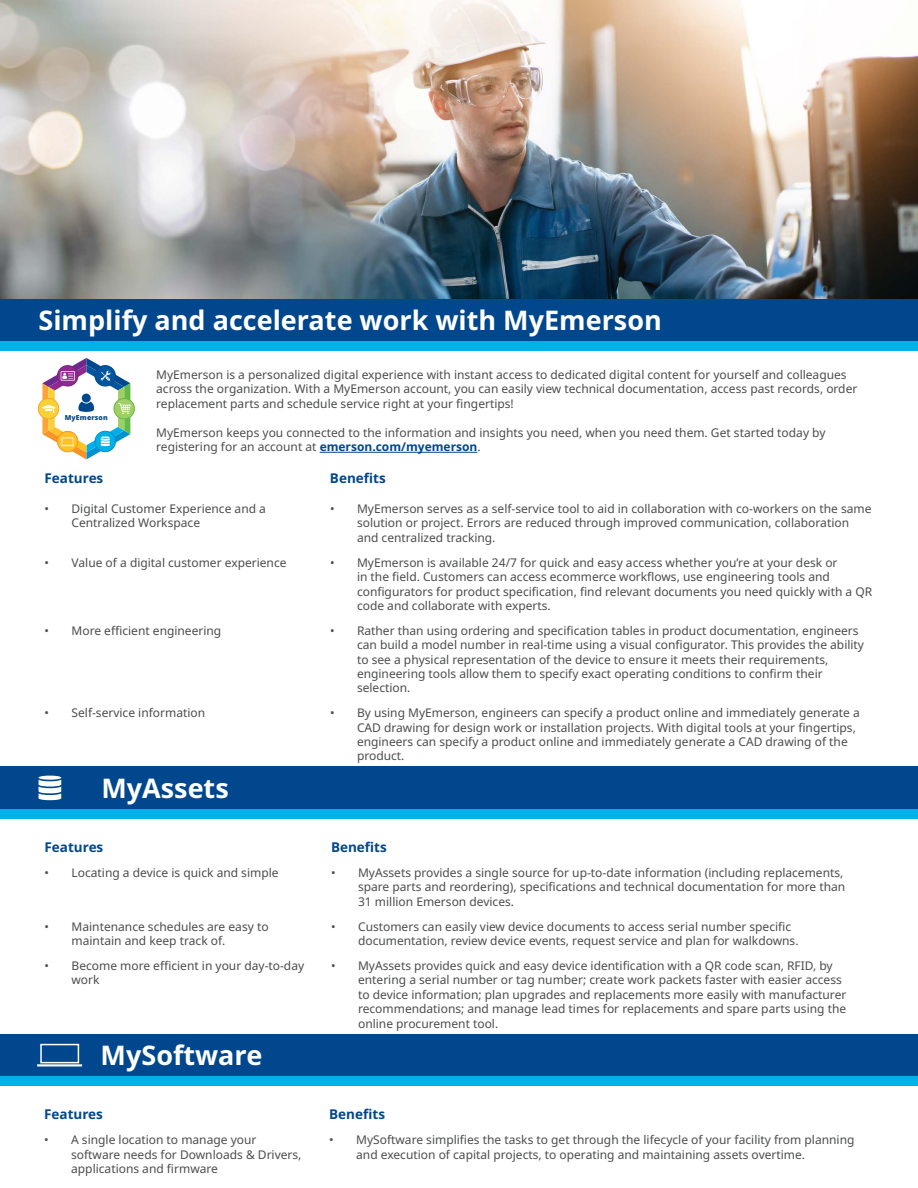
<style>
.page{position:relative;width:918px;height:1188px;background:#fff}
.page>*{position:absolute;margin:0;border:0;box-sizing:border-box;transform-origin:0 0}
.t1{font:700 27px "Noto Sans";color:#fff}
.t2{font:700 13.5px "Noto Sans";color:#01478d}
.t3{font:12px/14.4px "Noto Sans";color:#4b4c4d}
.t4{font:900 6.9px "Noto Sans";letter-spacing:.025em;color:#00488e}
.s1{font-weight:700;color:#01478d}
</style>
<div class="page">
<img style="left:0;top:0;width:918px;height:299px">
<div style="left:0;top:299px;width:918px;height:43px;background:#01478d"></div>
<div style="left:0;top:342px;width:918px;height:9px;background:#00b0e9"></div>
<hr style="left:320px;top:452px;width:157px;height:1px;background:#01478d">
<div style="left:114px;top:398px;width:20px;height:21px;background:#a0cf67;border-radius:50%"></div>
<div style="left:114px;top:398px;width:21px;height:21px;border:1px solid #62bb46;border-radius:50%"></div>
<svg style="left:38px;top:398px;width:21px;height:21px"></svg>
<div style="left:38px;top:398px;width:21px;height:21px;border:1px solid #faa634;border-radius:50%"></div>
<svg style="left:42px;top:358px;width:89px;height:101px"></svg>
<div style="left:0;top:1034px;width:918px;height:43px;background:#01478d"></div>
<div style="left:0;top:1077px;width:918px;height:9px;background:#00b0e9"></div>
<div style="left:40px;top:1044px;width:39px;height:19px;border:2px solid #fff"></div>
<hr style="left:37px;top:1064px;width:45px;height:2px;background:#fff">
<div style="left:0;top:766px;width:918px;height:43px;background:#01478d"></div>
<div style="left:0;top:810px;width:918px;height:9px;background:#00b0e9"></div>
<svg style="left:39px;top:776px;width:22px;height:24px"></svg>
<h1 class="t1" style="left:39px;top:301px;width:625px">Simplify and accelerate work with MyEmerson</h1>
<p class="t3" style="left:156px;top:368px;width:703px">MyEmerson is a personalized digital experience with instant access to dedicated digital content for yourself and colleagues across the organization. With a MyEmerson account, you can easily view technical documentation, access past records, order replacement parts and schedule service right at your fingertips!</p>
<p class="t3" style="left:156px;top:425px;width:671px">MyEmerson keeps you connected to the information and insights you need, when you need them. Get started today by registering for an account at <span class="s1">emerson.com/myemerson</span>.</p>
<p class="t4" style="left:65px;top:412px;width:45px">MyEmerson</p>
<p class="t2" style="left:45px;top:468px;width:60px">Features</p>
<p class="t2" style="left:330px;top:468px;width:57px">Benefits</p>
<p class="t3" style="left:72px;top:502px;width:196px;text-indent:-27px">• Digital Customer Experience and a<br>Centralized Workspace</p>
<p class="t3" style="left:357px;top:502px;width:516px;text-indent:-27px">• MyEmerson serves as a self-service tool to aid in collaboration with co-workers on the same solution or project. Errors are reduced through improved communication, collaboration and centralized tracking.</p>
<p class="t3" style="left:45px;top:555px;width:244px">• Value of a digital customer experience</p>
<p class="t3" style="left:357px;top:555px;width:517px;text-indent:-27px">• MyEmerson is available 24/7 for quick and easy access whether you’re at your desk or<br>in the field. Customers can access ecommerce workflows, use engineering tools and configurators for product specification, find relevant documents you need quickly with a QR code and collaborate with experts.</p>
<p class="t3" style="left:45px;top:623px;width:178px">• More efficient engineering</p>
<p class="t3" style="left:357px;top:623px;width:509px;text-indent:-27px">• Rather than using ordering and specification tables in product documentation, engineers can build a model number in real-time using a visual configurator. This provides the ability to see a physical representation of the device to ensure it meets their requirements, engineering tools allow them to specify exact operating conditions to confirm their selection.</p>
<p class="t3" style="left:45px;top:706px;width:162px">• Self-service information</p>
<p class="t3" style="left:357px;top:706px;width:504px;text-indent:-27px">• By using MyEmerson, engineers can specify a product online and immediately generate a CAD drawing for design work or installation projects. With digital tools at your fingertips, engineers can specify a product online and immediately generate a CAD drawing of the product.</p>
<h1 class="t1" style="left:101px;top:769px;width:129px">MyAssets</h1>
<p class="t2" style="left:45px;top:838px;width:60px">Features</p>
<p class="t2" style="left:331px;top:838px;width:57px">Benefits</p>
<p class="t3" style="left:45px;top:866px;width:236px">• Locating a device is quick and simple</p>
<p class="t3" style="left:358px;top:866px;width:489px;text-indent:-27px">• MyAssets provides a single source for up-to-date information (including replacements, spare parts and reordering), specifications and technical documentation for more than<br>31 million Emerson devices.</p>
<p class="t3" style="left:72px;top:919px;width:199px;text-indent:-27px">• Maintenance schedules are easy to maintain and keep track of.</p>
<p class="t3" style="left:358px;top:919px;width:442px;text-indent:-27px">• Customers can easily view device documents to access serial number specific documentation, review device events, request service and plan for walkdowns.</p>
<p class="t3" style="left:72px;top:959px;width:234px;text-indent:-27px">• Become more efficient in your day-to-day work</p>
<p class="t3" style="left:358px;top:959px;width:490px;text-indent:-27px">• MyAssets provides quick and easy device identification with a QR code scan, RFID, by entering a serial number or tag number; create work packets faster with easier access to device information; plan upgrades and replacements more easily with manufacturer recommendations; and manage lead times for replacements and spare parts using the online procurement tool.</p>
<h1 class="t1" style="left:101px;top:1036px;width:163px">MySoftware</h1>
<p class="t2" style="left:44px;top:1105px;width:60px">Features</p>
<p class="t2" style="left:329px;top:1105px;width:57px">Benefits</p>
<p class="t3" style="left:71px;top:1133px;width:232px;text-indent:-27px">• A single location to manage your software needs for Downloads &amp; Drivers, applications and firmware</p>
<p class="t3" style="left:356px;top:1133px;width:500px;text-indent:-27px">• MySoftware simplifies the tasks to get through the lifecycle of your facility from planning and execution of capital projects, to operating and maintaining assets overtime.</p>
</div>
